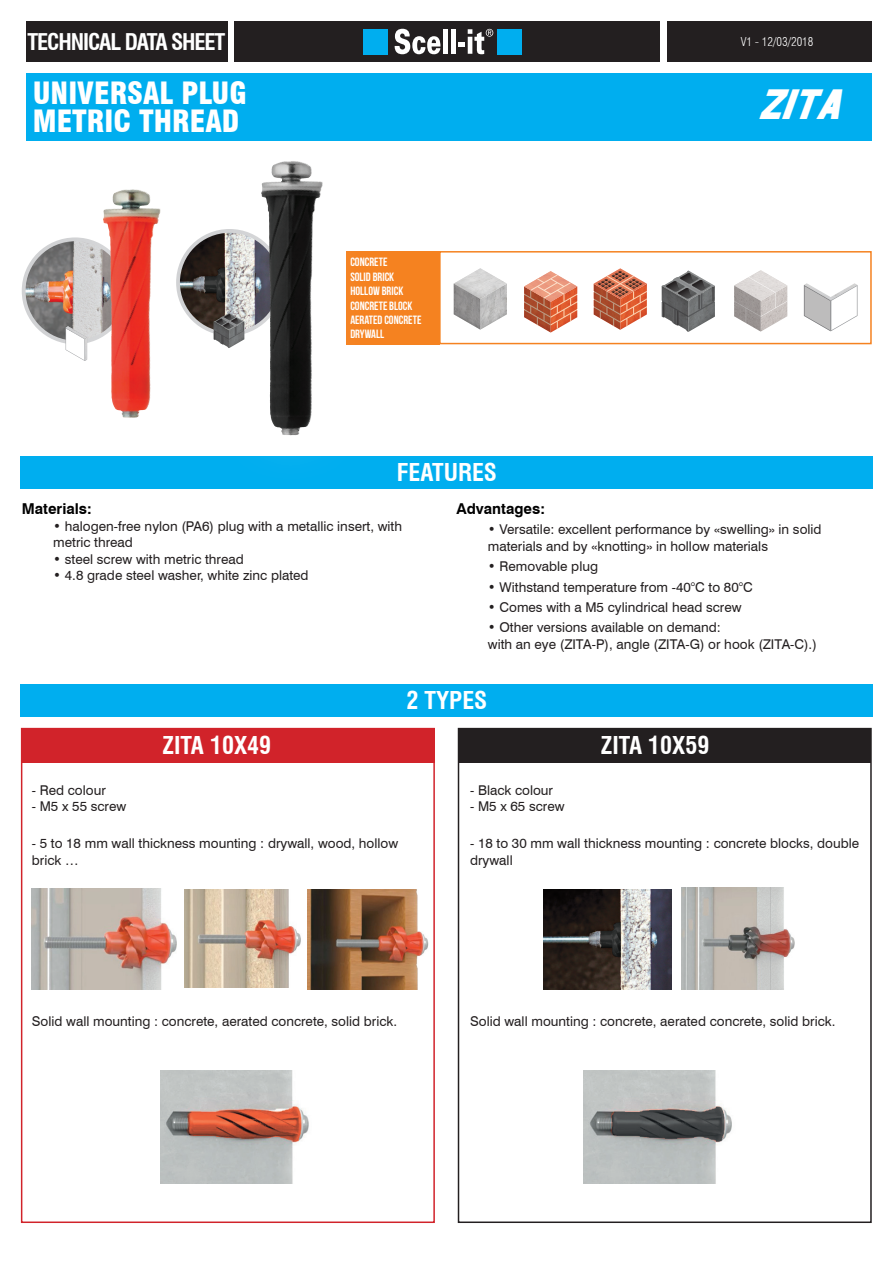
<style>
.page{position:relative;width:893px;height:1263px;background:#fff}
.page>*{position:absolute;margin:0;border:0;box-sizing:border-box;transform-origin:0 0}
.t1{font:italic 45px "Jhiaxus";color:#fff;scale:.94 1}
.t2{font:900 condensed 30px/28.5px "Swiss 721 BT";color:#fff}
.t3{font:700 condensed 24px "Swiss 721 BT";color:#fff}
.t4{font:700 condensed 22.5px "Swiss 721 BT";letter-spacing:-.05em;color:#fff}
.t5{font:700 15px "Swiss 721 BT";color:#000}
.t6{font:13.5px/16.5px "Swiss 721 BT";color:#231f20}
.t7{font:12px/14.4px "Bebas Neue";color:#fff}
.t8{font:300 condensed 12px "Swiss 721 BT";color:#fff}
</style>
<div class="page">
<div style="left:21px;top:456px;width:852px;height:33px;background:#00aeef"></div>
<div style="left:21px;top:684px;width:852px;height:33px;background:#00aeef"></div>
<img style="left:24px;top:242px;width:32px;height:99px">
<div style="left:56px;top:140px;width:151px;height:325px;background:#fff;opacity:.3"></div>
<img style="left:113px;top:189px;width:20px;height:20px">
<img style="left:178px;top:231px;width:103px;height:103px;border-radius:52px">
<div style="left:21px;top:728px;width:414px;height:34px;background:#d1232a"></div>
<div style="left:458px;top:728px;width:413px;height:34px;background:#231f20"></div>
<img style="left:31px;top:888px;width:146px;height:101px">
<img style="left:185px;top:890px;width:123px;height:97px">
<img style="left:308px;top:890px;width:121px;height:99px">
<img style="left:544px;top:890px;width:128px;height:99px">
<img style="left:161px;top:1071px;width:148px;height:112px">
<img style="left:584px;top:1071px;width:148px;height:112px">
<img style="left:682px;top:887px;width:113px;height:102px">
<svg style="left:734px;top:270px;width:53px;height:62px"></svg>
<svg style="left:804px;top:285px;width:53px;height:46px"></svg>
<div style="left:439px;top:251px;width:433px;height:93px;border:2px solid #f58220"></div>
<div style="left:346px;top:251px;width:93px;height:93px;background:#f58220"></div>
<svg style="left:454px;top:268px;width:53px;height:62px"></svg>
<svg style="left:594px;top:268px;width:53px;height:62px"></svg>
<svg style="left:524px;top:271px;width:53px;height:62px"></svg>
<svg style="left:662px;top:271px;width:53px;height:61px"></svg>
<div style="left:209px;top:106px;width:166px;height:382px;background:#fff;opacity:.3"></div>
<img style="left:265px;top:161px;width:28px;height:21px">
<svg style="left:66px;top:326px;width:21px;height:35px"></svg>
<div style="left:21px;top:728px;width:414px;height:495px;border:2px solid #d1232a"></div>
<div style="left:458px;top:728px;width:414px;height:495px;border:2px solid #231f20"></div>
<div style="left:668px;top:21px;width:204px;height:41px;background:#231f20"></div>
<div style="left:234px;top:21px;width:425px;height:41px;background:#231f20"></div>
<div style="left:363px;top:29px;width:24px;height:25px;background:#00aeef"></div>
<div style="left:497px;top:29px;width:24px;height:25px;background:#00aeef"></div>
<svg style="left:395px;top:29px;width:45px;height:25px"></svg>
<div style="left:443px;top:29px;width:5px;height:25px;background:#fff"></div>
<div style="left:451px;top:29px;width:5px;height:25px;background:#fff"></div>
<svg style="left:458px;top:29px;width:35px;height:25px"></svg>
<div style="left:26px;top:73px;width:846px;height:67px;background:#00aeef"></div>
<div style="left:26px;top:21px;width:201px;height:41px;background:#231f20"></div>
<h3 class="t4" style="left:28px;top:28px;width:199px">TECHNICAL DATA SHEET</h3>
<h2 class="t2" style="left:33px;top:79px;width:215px">UNIVERSAL PLUG<br>METRIC THREAD</h2>
<p class="t7" style="left:350px;top:255px;width:73px">CONCRETE<br>SOLID BRICK<br>HOLLOW BRICK<br>CONCRETE BLOCK<br>AERATED CONCRETE<br>DRYWALL</p>
<h3 class="t3" style="left:397px;top:458px;width:102px">FEATURES</h3>
<p class="t8" style="left:741px;top:35px;width:74px">V1 - 12/03/2018</p>
<h1 class="t1" style="left:759px;top:77px;width:88px">ZITA</h1>
<p class="t5" style="left:22px;top:499px;width:72px">Materials:</p>
<p class="t6" style="left:53px;top:517px;width:350px">• halogen-free nylon (PA6) plug with a metallic insert, with metric thread</p>
<p class="t6" style="left:53px;top:550px;width:192px">• steel screw with metric thread</p>
<p class="t6" style="left:53px;top:567px;width:257px">• 4.8 grade steel washer, white zinc plated</p>
<p class="t5" style="left:456px;top:499px;width:90px">Advantages:</p>
<p class="t6" style="left:488px;top:521px;width:335px">• Versatile: excellent performance by «swelling» in solid materials and by «knotting» in hollow materials</p>
<p class="t6" style="left:488px;top:558px;width:112px">• Removable plug</p>
<p class="t6" style="left:488px;top:578px;width:266px">• Withstand temperature from -40°C to 80°C</p>
<p class="t6" style="left:488px;top:599px;width:255px">• Comes with a M5 cylindrical head screw</p>
<p class="t6" style="left:488px;top:619px;width:330px">• Other versions available on demand:<br>with an eye (ZITA-P), angle (ZITA-G) or hook (ZITA-C).)</p>
<h3 class="t3" style="left:407px;top:686px;width:82px">2 TYPES</h3>
<p class="t6" style="left:32px;top:781px;width:75px">- Red colour</p>
<p class="t6" style="left:32px;top:798px;width:96px">- M5 x 55 screw</p>
<h3 class="t3" style="left:163px;top:731px;width:110px">ZITA 10X49</h3>
<h3 class="t3" style="left:601px;top:731px;width:110px">ZITA 10X59</h3>
<p class="t6" style="left:470px;top:781px;width:84px">- Black colour</p>
<p class="t6" style="left:470px;top:798px;width:96px">- M5 x 65 screw</p>
<p class="t6" style="left:32px;top:835px;width:368px">- 5 to 18 mm wall thickness mounting : drywall, wood, hollow brick …</p>
<p class="t6" style="left:470px;top:835px;width:391px">- 18 to 30 mm wall thickness mounting : concrete blocks, double drywall</p>
<p class="t6" style="left:32px;top:1013px;width:367px">Solid wall mounting : concrete, aerated concrete, solid brick.</p>
<p class="t6" style="left:470px;top:1013px;width:367px">Solid wall mounting : concrete, aerated concrete, solid brick.</p>
</div>
